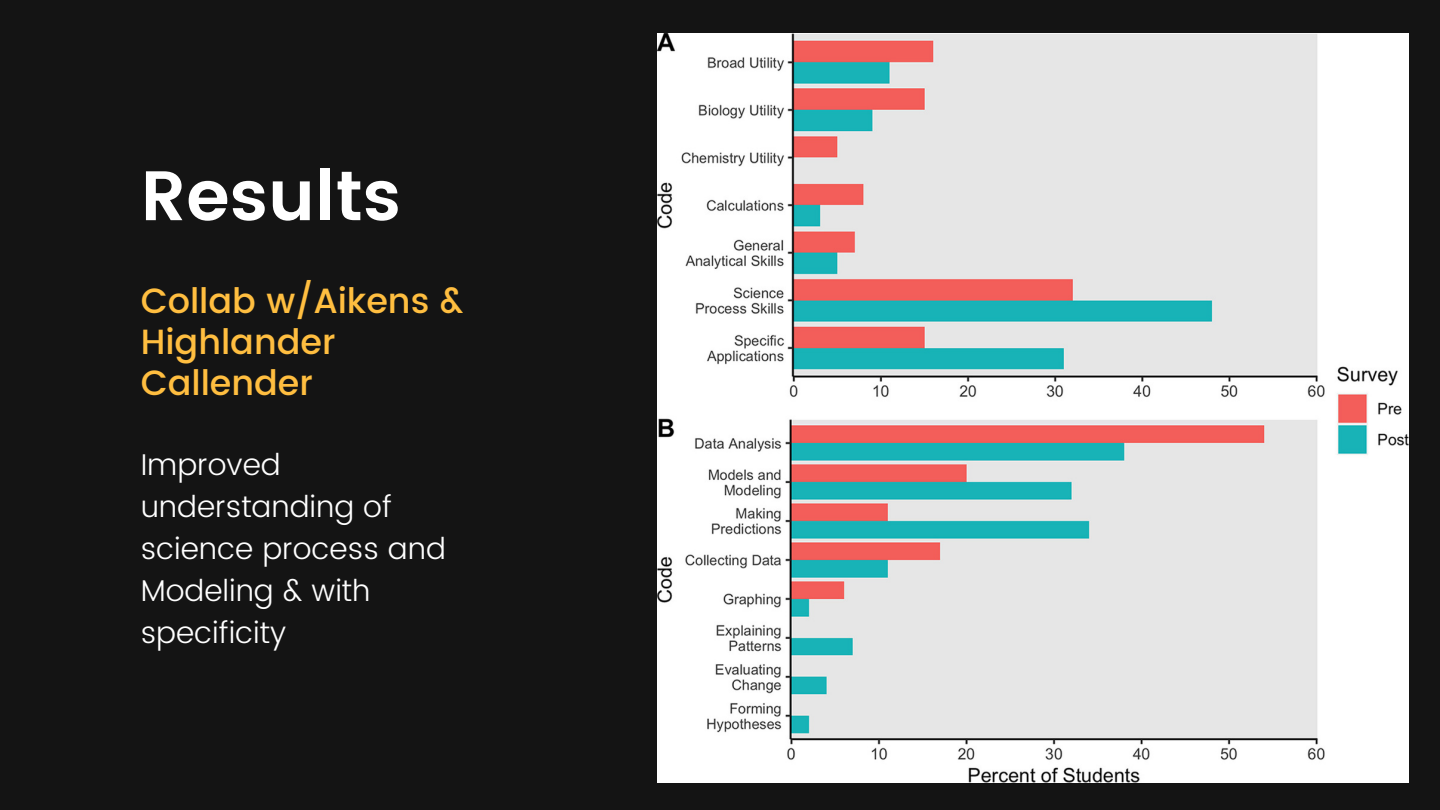
<style>
.page{position:relative;width:1440px;height:810px;background:#141414}
.page>*{position:absolute;margin:0;border:0;box-sizing:border-box;transform-origin:0 0}
.t1{font:600 70px "Poppins";color:#fff}
.t2{font:500 35px/41.2px "Poppins";color:#ffbe40}
.t3{font:300 30px/42px "Poppins";color:#fff}
</style>
<div class="page">
<img style="left:657px;top:34px;width:752px;height:748px">
<p class="t1" style="left:141px;top:155px;width:262px">Results</p>
<p class="t2" style="left:141px;top:280px;width:324px">Collab w/Aikens &amp;<br>Highlander<br>Callender</p>
<p class="t3" style="left:141px;top:444px;width:307px">Improved understanding of science process and<br>Modeling &amp; with specificity</p>
</div>
